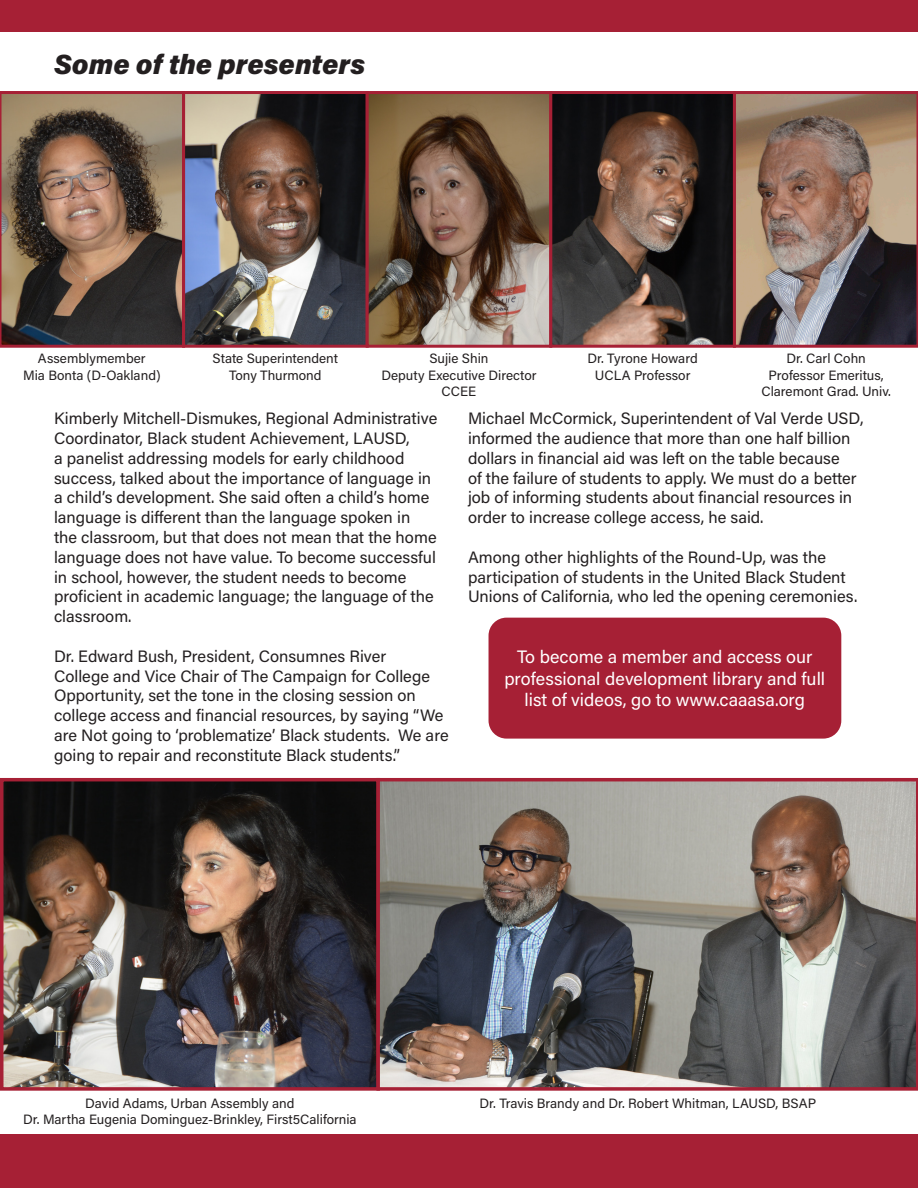
<style>
.page{position:relative;width:918px;height:1188px;background:#fff}
.page>*{position:absolute;margin:0;border:0;box-sizing:border-box;transform-origin:0 0}
.t1{font:27.75px "Acumin Variable Concept";letter-spacing:.085em;color:#231f20}
.t2{font:18px/21.6px "Acumin Variable Concept";letter-spacing:.02em;color:#fff;text-align:center}
.t3{font:16.5px/19.8px "Acumin Variable Concept";letter-spacing:.02em;color:#231f20}
.t4{font:13.5px/16.2px "Acumin Variable Concept";letter-spacing:.02em;color:#231f20;text-align:center}
</style>
<div class="page">
<img style="left:4px;top:782px;width:372px;height:305px">
<div style="left:0;top:778px;width:380px;height:313px;border:3px solid #a62035"></div>
<img style="left:376px;top:778px;width:542px;height:313px">
<img style="left:186px;top:95px;width:546px;height:249px">
<svg style="left:0;top:91px;width:182px;height:257px;background:#6d584a"></svg>
<div style="left:182px;top:91px;width:187px;height:257px;border:3px solid #a62035"></div>
<div style="left:366px;top:91px;width:186px;height:257px;border:3px solid #a62035"></div>
<svg style="left:736px;top:91px;width:182px;height:257px;background:#856e63"></svg>
<div style="left:549px;top:91px;width:187px;height:257px;border:3px solid #a62035"></div>
<div style="left:0;top:0;width:918px;height:32px;background:#a62035"></div>
<div style="left:0;top:1134px;width:918px;height:54px;background:#a62035"></div>
<div style="left:489px;top:618px;width:352px;height:121px;background:#a62035;border-radius:18px"></div>
<p class="t1" style="left:54px;top:46px;width:310px">Some of the presenters</p>
<p class="t4" style="left:23px;top:350px;width:139px">Assemblymember<br>Mia Bonta (D-Oakland)</p>
<p class="t4" style="left:213px;top:350px;width:127px">State Superintendent<br>Tony Thurmond</p>
<p class="t4" style="left:381px;top:350px;width:156px">Sujie Shin<br>Deputy Executive Director<br>CCEE</p>
<p class="t4" style="left:587px;top:350px;width:111px">Dr. Tyrone Howard<br>UCLA Professor</p>
<p class="t4" style="left:762px;top:350px;width:130px">Dr. Carl Cohn<br>Professor Emeritus,<br>Claremont Grad. Univ.</p>
<p class="t3" style="left:54px;top:408px;width:384px">Kimberly Mitchell-Dismukes, Regional Administrative Coordinator, Black student Achievement, LAUSD,<br>a panelist addressing models for early childhood success, talked about the importance of language in a child’s development. She said often a child’s home language is different than the language spoken in the classroom, but that does not mean that the home language does not have value. To become successful in school, however, the student needs to become proficient in academic language; the language of the classroom.</p>
<p class="t3" style="left:54px;top:645px;width:396px">Dr. Edward Bush, President, Consumnes River<br>College and Vice Chair of The Campaign for College Opportunity, set the tone in the closing session on college access and financial resources, by saying “We are Not going to ‘problematize’ Black students. We are going to repair and reconstitute Black students.”</p>
<p class="t3" style="left:468px;top:408px;width:396px">Michael McCormick, Superintendent of Val Verde USD, informed the audience that more than one half billion dollars in financial aid was left on the table because<br>of the failure of students to apply. We must do a better job of informing students about financial resources in order to increase college access, he said.</p>
<p class="t3" style="left:468px;top:546px;width:390px">Among other highlights of the Round-Up, was the participation of students in the United Black Student<br>Unions of California, who led the opening ceremonies.</p>
<p class="t2" style="left:504px;top:645px;width:322px">To become a member and access our professional development library and full list of videos, go to www.caaasa.org</p>
<p class="t4" style="left:23px;top:1095px;width:335px">David Adams, Urban Assembly and<br>Dr. Martha Eugenia Dominguez-Brinkley, First5California</p>
<p class="t4" style="left:480px;top:1095px;width:338px">Dr. Travis Brandy and Dr. Robert Whitman, LAUSD, BSAP</p>
</div>
